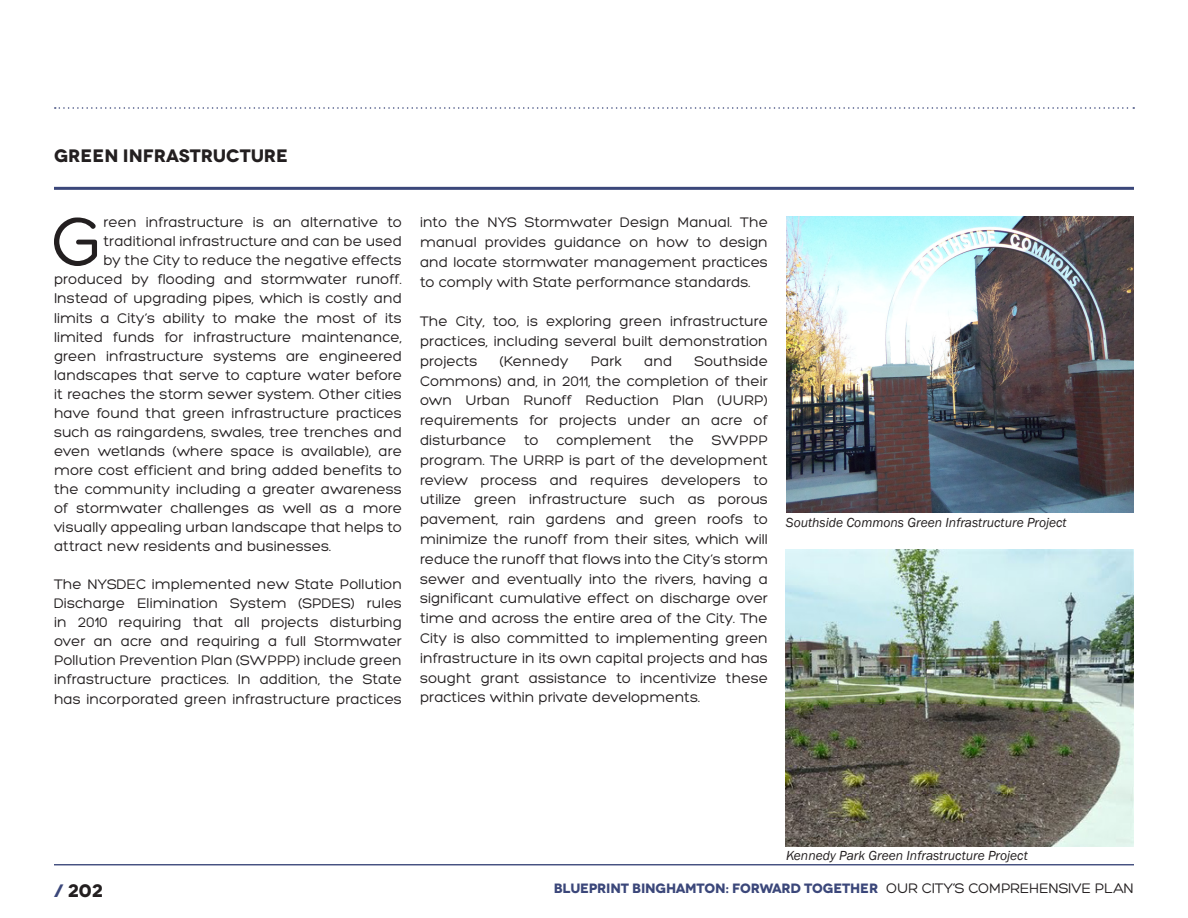
<style>
.page{position:relative;width:1188px;height:918px;background:#fff}
.page>*{position:absolute;margin:0;border:0;box-sizing:border-box;transform-origin:0 0}
.TEXT_drop_cap_03{font:73.95px "Hero";color:#231f20}
.SUBTITLE{font:700 18px "Novecentowide";color:#231f20}
.TEXT{font:15px/19.8px "Hero";color:#231f20;text-align:justify}
.TEXT_drop_cap_03-2{font:15px "Hero";color:#231f20}
.TEXT_Image{font:italic 13.5px "Franklin Gothic";color:#231f20}
.t1{font:700 13.5px "Novecentowide";letter-spacing:-.01em;color:#3b477a}
.s1{color:#3b477a}
.s2{font-family:"Hero";font-weight:400;font-size:15px;color:#231f20}
</style>
<div class="page">
<hr style="left:54px;top:864px;width:1080px;height:1px;background:#3b477a">
<svg style="left:55px;top:107px;width:1079px;height:2px"></svg>
<hr style="left:54px;top:187px;width:1080px;height:3px;background:#3b477a">
<img style="left:786px;top:216px;width:348px;height:297px">
<img style="left:786px;top:549px;width:348px;height:297px">
<p class="SUBTITLE" style="left:54px;top:144px;width:236px">GREEN INFRASTRUCTURE</p>
<p class="TEXT_drop_cap_03" style="left:51px;top:204px;width:54px">G</p>
<p class="TEXT_drop_cap_03-2" style="left:104px;top:215px;width:300px">reen infrastructure is an alternative to</p>
<p class="TEXT_drop_cap_03-2" style="left:104px;top:234px;width:300px">traditional infrastructure and can be used</p>
<p class="TEXT_drop_cap_03-2" style="left:104px;top:253px;width:300px">by the City to reduce the negative effects</p>
<p class="TEXT_drop_cap_03-2" style="left:54px;top:272px;width:350px">produced by flooding and stormwater runoff.</p>
<p class="TEXT_drop_cap_03-2" style="left:54px;top:291px;width:349px">Instead of upgrading pipes, which is costly and</p>
<p class="TEXT_drop_cap_03-2" style="left:54px;top:310px;width:349px">limits a City’s ability to make the most of its</p>
<p class="TEXT_drop_cap_03-2" style="left:54px;top:329px;width:350px">limited funds for infrastructure maintenance,</p>
<p class="TEXT_drop_cap_03-2" style="left:54px;top:348px;width:349px">green infrastructure systems are engineered</p>
<p class="TEXT_drop_cap_03-2" style="left:54px;top:367px;width:349px">landscapes that serve to capture water before</p>
<p class="TEXT_drop_cap_03-2" style="left:54px;top:386px;width:350px">it reaches the storm sewer system. Other cities</p>
<p class="TEXT_drop_cap_03-2" style="left:54px;top:405px;width:349px">have found that green infrastructure practices</p>
<p class="TEXT_drop_cap_03-2" style="left:54px;top:424px;width:349px">such as raingardens, swales, tree trenches and</p>
<p class="TEXT_drop_cap_03-2" style="left:54px;top:443px;width:350px">even wetlands (where space is available), are</p>
<p class="TEXT_drop_cap_03-2" style="left:54px;top:462px;width:350px">more cost efficient and bring added benefits to</p>
<p class="TEXT_drop_cap_03-2" style="left:54px;top:481px;width:349px">the community including a greater awareness</p>
<p class="TEXT_drop_cap_03-2" style="left:54px;top:500px;width:350px">of stormwater challenges as well as a more</p>
<p class="TEXT_drop_cap_03-2" style="left:54px;top:520px;width:349px">visually appealing urban landscape that helps to</p>
<p class="TEXT_drop_cap_03-2" style="left:54px;top:539px;width:279px">attract new residents and businesses.</p>
<p class="TEXT" style="left:54px;top:575px;width:350px;line-height:19px">The NYSDEC implemented new State Pollution Discharge Elimination System (SPDES) rules in 2010 requiring that all projects disturbing over an acre and requiring a full Stormwater Pollution Prevention Plan (SWPPP) include green infrastructure practices. In addition, the State has incorporated green infrastructure practices</p>
<p class="TEXT" style="left:420px;top:213px;width:350px">into the NYS Stormwater Design Manual. The manual provides guidance on how to design and locate stormwater management practices to comply with State performance standards.</p>
<p class="TEXT" style="left:420px;top:312px;width:349px">The City, too, is exploring green infrastructure practices, including several built demonstration projects</p>
<p class="TEXT" style="left:420px;top:351px;width:350px;text-indent:274px">Southside Commons) and, in 2011, the completion of their own Urban Runoff Reduction Plan (UURP) requirements for projects under an acre of disturbance to complement the SWPPP program. The URRP is part of the development review process and requires developers to utilize green infrastructure such as porous pavement, rain gardens and green roofs to minimize the runoff from their sites, which will reduce the runoff that flows into the City’s storm sewer and eventually into the rivers, having a significant cumulative effect on discharge over time and across the entire area of the City. The City is also committed to implementing green infrastructure in its own capital projects and has sought grant assistance to incentivize these practices within private developments.</p>
<p class="TEXT" style="left:500px;top:351px;width:70px">(Kennedy</p>
<p class="TEXT" style="left:591px;top:351px;width:33px">Park</p>
<p class="TEXT" style="left:644px;top:351px;width:30px">and</p>
<p class="TEXT_Image" style="left:786px;top:514px;width:282px">Southside Commons Green Infrastructure Project</p>
<p class="TEXT_Image" style="left:786px;top:847px;width:243px">Kennedy Park Green Infrastructure Project</p>
<p class="SUBTITLE" style="left:54px;top:880px;width:50px"><span class="s1">/</span> 202</p>
<p class="t1" style="left:554px;top:880px;width:582px">BLUEPRINT BINGHAMTON: FORWARD TOGETHER <span class="s2">OUR CITY’S COMPREHENSIVE PLAN</span></p>
</div>
